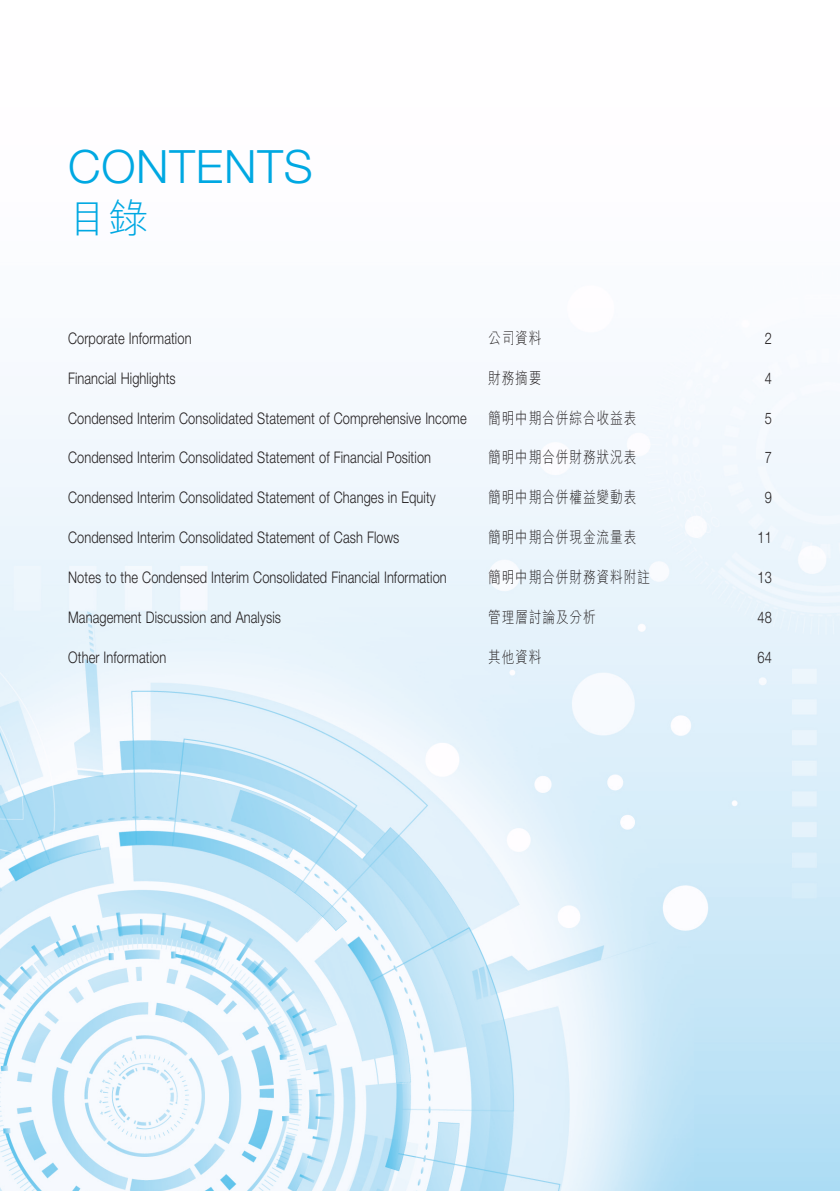
<style>
.page{position:relative;width:840px;height:1191px;background:#fff}
.page>*{position:absolute;margin:0;border:0;box-sizing:border-box;transform-origin:0 0}
.t1{font:300 46px "Helvetica Neue LT Std";letter-spacing:.02em;color:#00a8e2}
.t2{font:300 40px "M Hei HK";color:#00a8e2}
.t3{font:300 16px "Helvetica Neue LT Std";letter-spacing:.01em;color:#231f20;scale:.8 1}
.t4{font:300 16px "M Hei HK";letter-spacing:.06em;color:#231f20;scale:.8 1}
</style>
<div class="page">
<img style="left:0;top:364px;width:839px;height:827px">
<h1 class="t1" style="left:68px;top:138px;width:246px">CONTENTS</h1>
<h2 class="t2" style="left:68px;top:190px;width:82px">目錄</h2>
<p class="t3" style="left:68px;top:328px;width:156px">Corporate Information</p>
<p class="t4" style="left:488px;top:327px;width:68px">公司資料</p>
<p class="t3" style="left:764px;top:328px;width:10px">2</p>
<p class="t3" style="left:68px;top:368px;width:136px">Financial Highlights</p>
<p class="t4" style="left:488px;top:366px;width:68px">財務摘要</p>
<p class="t3" style="left:764px;top:368px;width:10px">4</p>
<p class="t3" style="left:68px;top:408px;width:499px">Condensed Interim Consolidated Statement of Comprehensive Income</p>
<p class="t4" style="left:488px;top:406px;width:187px">簡明中期合併綜合收益表</p>
<p class="t3" style="left:764px;top:408px;width:10px">5</p>
<p class="t3" style="left:68px;top:448px;width:455px">Condensed Interim Consolidated Statement of Financial Position</p>
<p class="t4" style="left:488px;top:446px;width:187px">簡明中期合併財務狀況表</p>
<p class="t3" style="left:764px;top:448px;width:10px">7</p>
<p class="t3" style="left:68px;top:488px;width:461px">Condensed Interim Consolidated Statement of Changes in Equity</p>
<p class="t4" style="left:488px;top:486px;width:187px">簡明中期合併權益變動表</p>
<p class="t3" style="left:764px;top:488px;width:10px">9</p>
<p class="t3" style="left:68px;top:527px;width:415px">Condensed Interim Consolidated Statement of Cash Flows</p>
<p class="t4" style="left:488px;top:526px;width:187px">簡明中期合併現金流量表</p>
<p class="t3" style="left:757px;top:527px;width:19px">11</p>
<p class="t3" style="left:68px;top:567px;width:474px">Notes to the Condensed Interim Consolidated Financial Information</p>
<p class="t4" style="left:488px;top:566px;width:204px">簡明中期合併財務資料附註</p>
<p class="t3" style="left:757px;top:567px;width:19px">13</p>
<p class="t3" style="left:68px;top:607px;width:267px">Management Discussion and Analysis</p>
<p class="t4" style="left:488px;top:605px;width:136px">管理層討論及分析</p>
<p class="t3" style="left:757px;top:607px;width:19px">48</p>
<p class="t3" style="left:68px;top:647px;width:124px">Other Information</p>
<p class="t4" style="left:488px;top:645px;width:68px">其他資料</p>
<p class="t3" style="left:757px;top:647px;width:19px">64</p>
</div>
